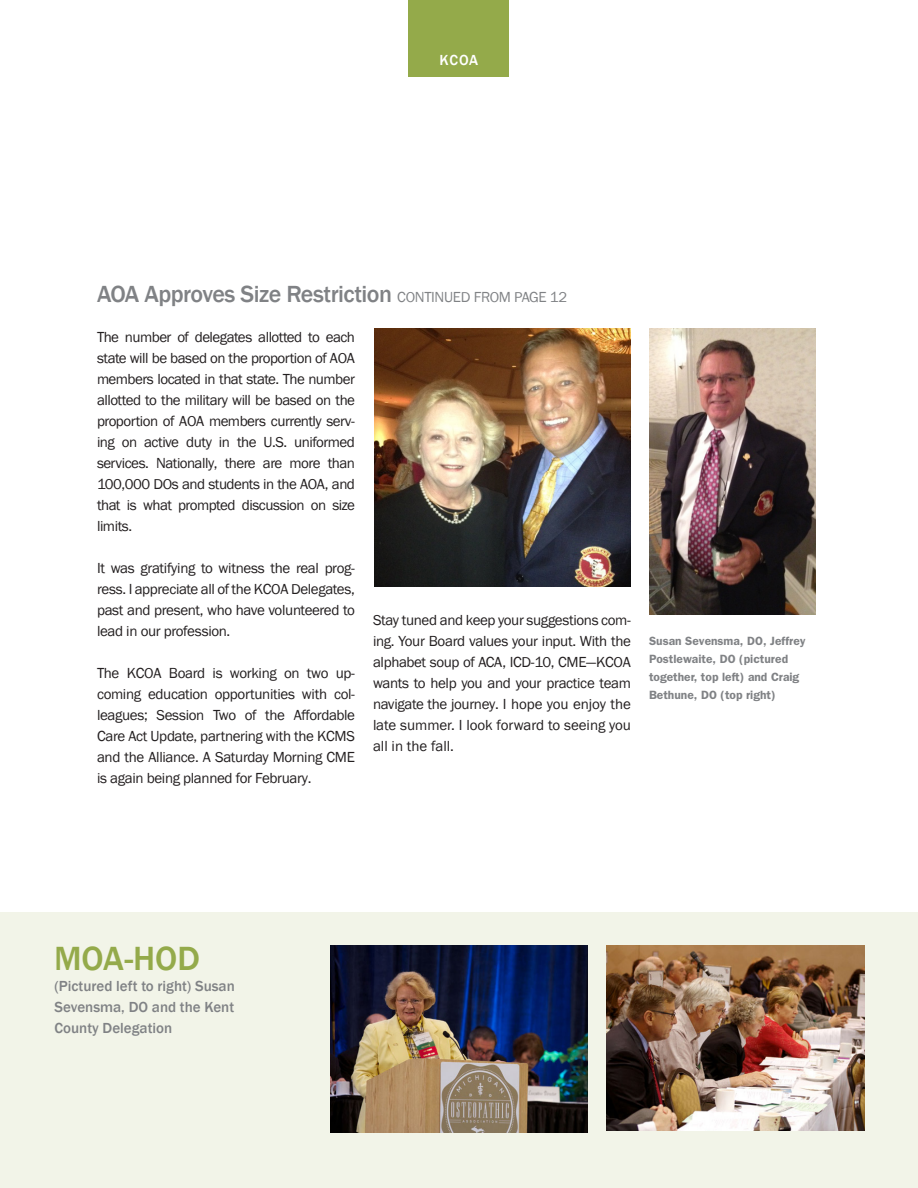
<style>
.page{position:relative;width:918px;height:1188px;background:#fff}
.page>*{position:absolute;margin:0;border:0;box-sizing:border-box;transform-origin:0 0}
.t1{font:500 34.5px "Franklin Gothic";color:#94aa4a}
.Headline-Secondary{font:500 24px "Franklin Gothic";letter-spacing:-.02em;color:#808285}
.Body_Text{font:15px/21px "Franklin Gothic";letter-spacing:-.025em;color:#231f20;text-align:justify}
.Body_Text-2{font:500 15px/21px "Franklin Gothic";color:#808285;text-align:justify}
.t2{font:500 15px "Franklin Gothic";color:#fff}
.Subhead{font:600 12px/18px "Franklin Gothic";color:#808285}
.s1{font-weight:400;font-size:15px}
</style>
<div class="page">
<div style="left:409px;top:0;width:100px;height:76px;background:#94aa4a"></div>
<div style="left:0;top:913px;width:918px;height:275px;background:#f2f4e8"></div>
<img style="left:375px;top:329px;width:256px;height:258px">
<img style="left:330px;top:945px;width:257px;height:187px">
<img style="left:606px;top:945px;width:258px;height:185px">
<img style="left:649px;top:329px;width:166px;height:286px">
<p class="t2" style="left:440px;top:50px;width:40px">KCOA</p>
<p class="Headline-Secondary" style="left:97px;top:279px;width:472px">AOA Approves Size Restriction <span class="s1">CONTINUED FROM PAGE 12</span></p>
<p class="Body_Text" style="left:97px;top:327px;width:260px">The number of delegates allotted to each state will be based on the proportion of AOA members located in that state. The number allotted to the military will be based on the proportion of AOA members currently serv&shy;ing on active duty in the U.S. uniformed services. Nationally, there are more than 100,000 DOs and students in the AOA, and that is what prompted discussion on size limits.</p>
<p class="Body_Text" style="left:97px;top:558px;width:260px">It was gratifying to witness the real prog&shy;ress. I appreciate all of the KCOA Delegates, past and present, who have volunteered to lead in our profession.</p>
<p class="Body_Text" style="left:97px;top:663px;width:260px">The KCOA Board is working on two up&shy;coming education opportunities with col&shy;leagues; Session Two of the Affordable Care Act Update, partnering with the KCMS and the Alliance. A Saturday Morning CME is again being planned for February.</p>
<p class="Body_Text" style="left:373px;top:611px;width:260px">Stay tuned and keep your suggestions com&shy;ing. Your Board values your input. With the alphabet soup of ACA, ICD-10, CME—KCOA wants to help you and your practice team navigate the journey. I hope you enjoy the late summer. I look forward to seeing you all in the fall.</p>
<p class="Subhead" style="left:649px;top:631px;width:158px">Susan Sevensma, DO, Jeffrey<br>Postlewaite, DO (pictured together, top left) and Craig<br>Bethune, DO (top right)</p>
<p class="t1" style="left:54px;top:937px;width:148px">MOA-HOD</p>
<p class="Body_Text-2" style="left:55px;top:976px;width:182px">(Pictured left to right) Susan Sevensma, DO and the Kent County Delegation</p>
</div>
